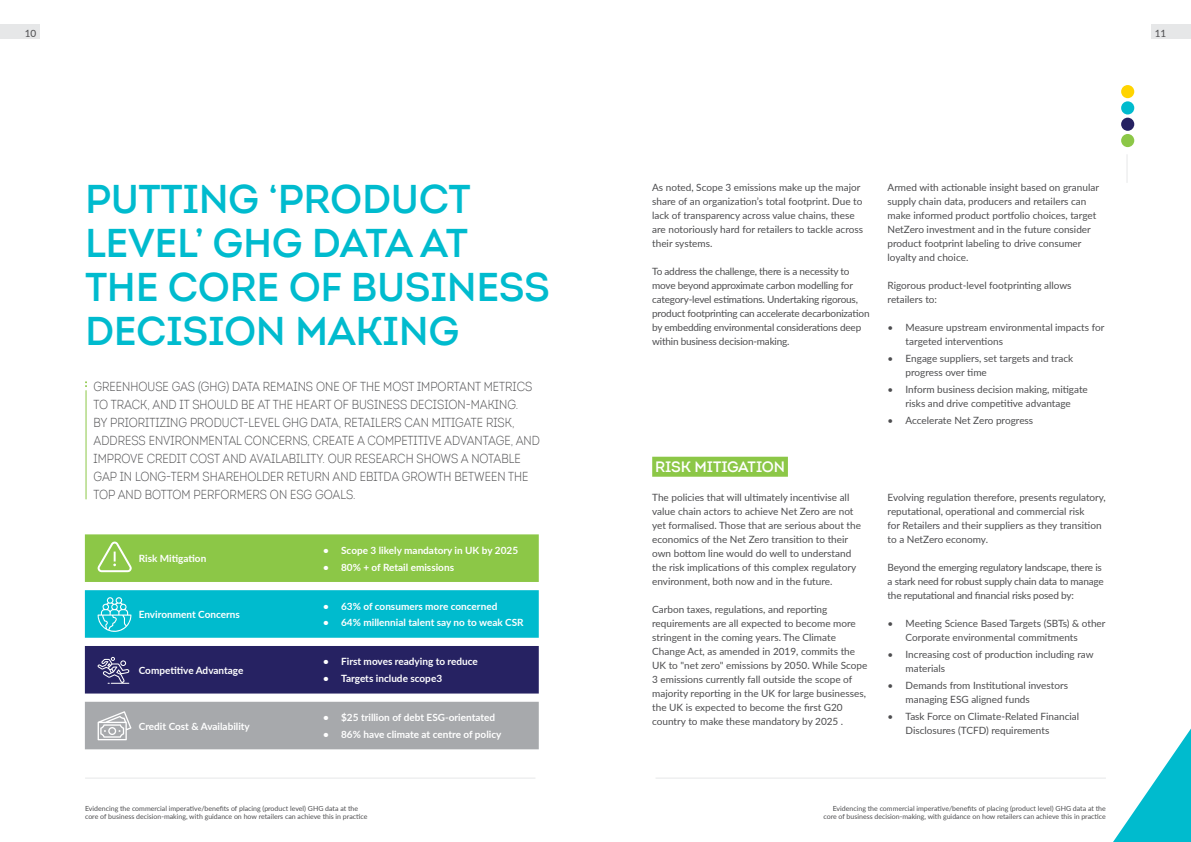
<style>
.page{position:relative;width:1191px;height:842px;background:#fff}
.page>*{position:absolute;margin:0;border:0;box-sizing:border-box;transform-origin:0 0}
.t1{font:40px/44px "Intro Semi Bold Caps";letter-spacing:-.01em;color:#00bbce}
.t2{font:15px "Intro Semi Bold Caps";letter-spacing:-.015em;color:#fff}
.t3{font:13px/18px "Intro Cond Light Caps";color:#4d4d4f}
.t4{font:10px/14px "Lato";color:#4d4d4f}
.t5{font:10px/14px "Lato";letter-spacing:-.02em;color:#4d4d4f}
.t6{font:700 10px "Lato";color:#fff}
.t7{font:7px/8.4px "Lato";color:#4d4d4f;text-align:right}
</style>
<div class="page">
<svg style="left:1113px;top:728px;width:78px;height:114px"></svg>
<div style="left:652px;top:457px;width:136px;height:20px;background:#8cc747"></div>
<hr style="left:86px;top:391px;width:1px;height:108px;background:#8cc747">
<div style="left:85px;top:702px;width:454px;height:47px;background:#a7a9ac"></div>
<div style="left:85px;top:646px;width:454px;height:47px;background:#262262"></div>
<div style="left:85px;top:590px;width:454px;height:48px;background:#00bbce"></div>
<div style="left:85px;top:534px;width:454px;height:48px;background:#8cc747"></div>
<hr style="left:85px;top:778px;width:450px;height:1px;background:#e6e7e8">
<hr style="left:655px;top:778px;width:451px;height:1px;background:#e6e7e8">
<svg style="left:1126px;top:155px;width:1px;height:28px"></svg>
<div style="left:1121px;top:85px;width:13px;height:13px;background:#ffd400;border-radius:50%"></div>
<div style="left:1121px;top:118px;width:13px;height:13px;background:#262262;border-radius:50%"></div>
<div style="left:1121px;top:101px;width:13px;height:13px;background:#00bbce;border-radius:50%"></div>
<div style="left:1121px;top:134px;width:13px;height:13px;background:#8cc747;border-radius:50%"></div>
<div style="left:0;top:24px;width:40px;height:15px;background:#e6e7e8"></div>
<div style="left:1150px;top:24px;width:41px;height:15px;background:#e6e7e8"></div>
<p class="t4" style="left:25px;top:25px;width:13px">10</p>
<p class="t4" style="left:1154px;top:25px;width:13px">11</p>
<h1 class="t1" style="left:85px;top:177px;width:466px">PUTTING ‘PRODUCT<br>LEVEL’ GHG DATA AT<br>THE CORE OF BUSINESS<br>DECISION MAKING</h1>
<p class="t3" style="left:94px;top:378px;width:448px">GREENHOUSE GAS (GHG) DATA REMAINS ONE OF THE MOST IMPORTANT METRICS TO TRACK, AND IT SHOULD BE AT THE HEART OF BUSINESS DECISION-MAKING.<br>BY PRIORITIZING PRODUCT-LEVEL GHG DATA, RETAILERS CAN MITIGATE RISK, ADDRESS ENVIRONMENTAL CONCERNS, CREATE A COMPETITIVE ADVANTAGE, AND IMPROVE CREDIT COST AND AVAILABILITY. OUR RESEARCH SHOWS A NOTABLE GAP IN LONG-TERM SHAREHOLDER RETURN AND EBITDA GROWTH BETWEEN THE TOP AND BOTTOM PERFORMERS ON ESG GOALS.</p>
<p class="t6" style="left:139px;top:551px;width:69px">Risk Mitigation</p>
<p class="t6" style="left:139px;top:607px;width:103px">Environment Concerns</p>
<p class="t6" style="left:139px;top:663px;width:106px">Competitive Advantage</p>
<p class="t6" style="left:139px;top:718px;width:113px">Credit Cost &amp; Availability</p>
<p class="t6" style="left:323px;top:543px;width:196px">• Scope 3 likely mandatory in UK by 2025</p>
<p class="t6" style="left:323px;top:560px;width:132px">• 80% + of Retail emissions</p>
<p class="t6" style="left:323px;top:599px;width:176px">• 63% of consumers more concerned</p>
<p class="t6" style="left:323px;top:615px;width:202px">• 64% millennial talent say no to weak CSR</p>
<p class="t6" style="left:323px;top:654px;width:156px">• First moves readying to reduce</p>
<p class="t6" style="left:323px;top:671px;width:120px">• Targets include scope3</p>
<p class="t6" style="left:323px;top:710px;width:173px">• $25 trillion of debt ESG-orientated</p>
<p class="t6" style="left:323px;top:727px;width:180px">• 86% have climate at centre of policy</p>
<p class="t7" style="left:85px;top:804px;width:284px;text-align:left">Evidencing the commercial imperative/benefits of placing (product level) GHG data at the core of business decision-making, with guidance on how retailers can achieve this in practice</p>
<p class="t4" style="left:652px;top:180px;width:212px">As noted, Scope 3 emissions make up the major share of an organization’s total footprint. Due to lack of transparency across value chains, these are notoriously hard for retailers to tackle across their systems.</p>
<p class="t5" style="left:652px;top:264px;width:219px">To address the challenge, there is a necessity to move beyond approximate carbon modelling for category-level estimations. Undertaking rigorous, product footprinting can accelerate decarbonization by embedding environmental considerations deep within business decision-making.</p>
<h2 class="t2" style="left:655px;top:458px;width:131px">RISK MITIGATION</h2>
<p class="t4" style="left:652px;top:490px;width:210px">The policies that will ultimately incentivise all value chain actors to achieve Net Zero are not yet formalised. Those that are serious about the economics of the Net Zero transition to their own bottom line would do well to understand the risk implications of this complex regulatory environment, both now and in the future.</p>
<p class="t4" style="left:652px;top:602px;width:217px">Carbon taxes, regulations, and reporting requirements are all expected to become more stringent in the coming years. The Climate Change Act, as amended in 2019, commits the UK to "net zero" emissions by 2050. While Scope 3 emissions currently fall outside the scope of majority reporting in the UK for large businesses, the UK is expected to become the first G20 country to make these mandatory by 2025 .</p>
<p class="t4" style="left:887px;top:180px;width:213px">Armed with actionable insight based on granular supply chain data, producers and retailers can make informed product portfolio choices, target NetZero investment and in the future consider product footprint labeling to drive consumer loyalty and choice.</p>
<p class="t4" style="left:887px;top:278px;width:185px">Rigorous product-level footprinting allows retailers to:</p>
<p class="t4" style="left:905px;top:320px;width:200px;text-indent:-18px">• Measure upstream environmental impacts for targeted interventions</p>
<p class="t4" style="left:905px;top:351px;width:169px;text-indent:-18px">• Engage suppliers, set targets and track progress over time</p>
<p class="t4" style="left:887px;top:382px;width:202px;text-align:center">• Inform business decision making, mitigate risks and drive competitive advantage</p>
<p class="t4" style="left:887px;top:413px;width:147px">• Accelerate Net Zero progress</p>
<p class="t4" style="left:887px;top:490px;width:220px">Evolving regulation therefore, presents regulatory, reputational, operational and commercial risk<br>for Retailers and their suppliers as they transition to a NetZero economy.</p>
<p class="t5" style="left:887px;top:560px;width:218px">Beyond the emerging regulatory landscape, there is a stark need for robust supply chain data to manage the reputational and financial risks posed by:</p>
<p class="t4" style="left:905px;top:616px;width:201px;text-indent:-18px">• Meeting Science Based Targets (SBTs) &amp; other<br>Corporate environmental commitments</p>
<p class="t4" style="left:905px;top:647px;width:190px;text-indent:-18px">• Increasing cost of production including raw materials</p>
<p class="t4" style="left:905px;top:678px;width:164px;text-indent:-18px">• Demands from Institutional investors managing ESG aligned funds</p>
<p class="t4" style="left:905px;top:708px;width:175px;text-indent:-18px">• Task Force on Climate-Related Financial<br>Disclosures (TCFD) requirements</p>
<p class="t7" style="left:823px;top:804px;width:284px">Evidencing the commercial imperative/benefits of placing (product level) GHG data at the core of business decision-making, with guidance on how retailers can achieve this in practice</p>
</div>
